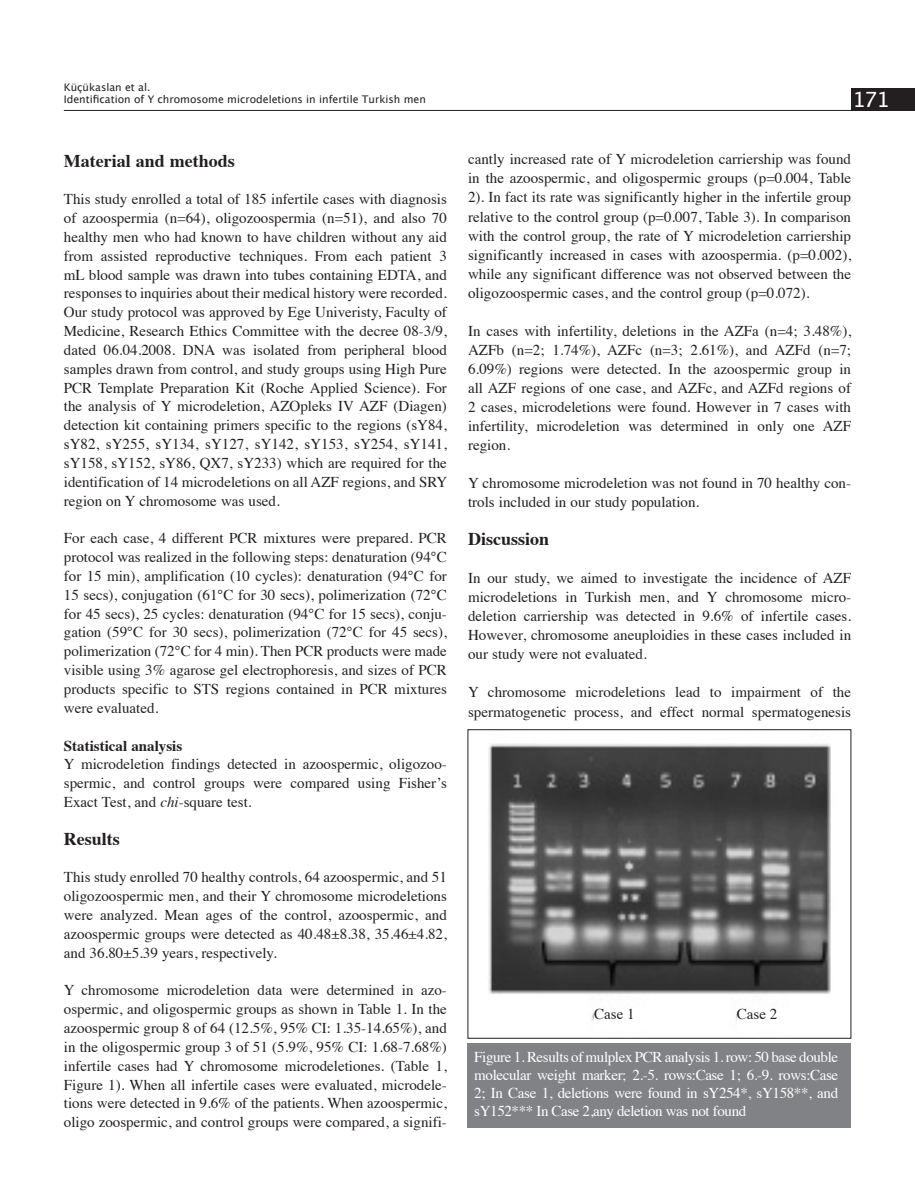
<style>
.page{position:relative;width:915px;height:1191px;background:#fff}
.page>*{position:absolute;margin:0;border:0;box-sizing:border-box;transform-origin:0 0}
.zz_Uroloji_running{font:21px "Lucida Grande";color:#fff}
.Normal__Web{font:700 18px "Times";color:#231f20}
.Normal__Web-2{font:15px/18.9px "Times";color:#231f20;text-align:justify}
.t1{font:15px/18px "Times";letter-spacing:-.025em;color:#fff;text-align:justify}
.Normal__Web-3{font:700 15px "Times";color:#231f20}
.t2{font:10.5px "Lucida Grande";color:#231f20}
.s1{font-style:italic}
</style>
<div class="page">
<img style="left:488px;top:744px;width:343px;height:277px">
<div style="left:467px;top:1043px;width:383px;height:84px;background:#808285"></div>
<div style="left:594px;top:1008px;width:58px;height:22px;background:#fff"></div>
<div style="left:736px;top:1008px;width:59px;height:22px;background:#fff"></div>
<hr style="left:64px;top:110px;width:786px;height:1px;background:#231f20">
<div style="left:850px;top:88px;width:64px;height:23px;background:#231f20"></div>
<p class="t2" style="left:64px;top:81px;width:88px">Küçükaslan et al.</p>
<p class="t2" style="left:64px;top:94px;width:363px">Identification of Y chromosome microdeletions in infertile Turkish men</p>
<p class="Normal__Web" style="left:64px;top:143px;width:172px">Material and methods</p>
<p class="Normal__Web-2" style="left:64px;top:188px;width:385px">This study enrolled a total of 185 infertile cases with diagnosis of azoospermia (n=64), oligozoospermia (n=51), and also 70 healthy men who had known to have children without any aid from assisted reproductive techniques. From each patient 3 mL blood sample was drawn into tubes containing EDTA, and responses to inquiries about their medical history were recorded.<br>Our study protocol was approved by Ege Univeristy, Faculty of Medicine, Research Ethics Committee with the decree 08-3/9, dated 06.04.2008. DNA was isolated from peripheral blood samples drawn from control, and study groups using High Pure PCR Template Preparation Kit (Roche Applied Science). For the analysis of Y microdeletion, AZOpleks IV AZF (Diagen) detection kit containing primers specific to the regions (sY84, sY82, sY255, sY134, sY127, sY142, sY153, sY254, sY141, sY158, sY152, sY86, QX7, sY233) which are required for the identification of 14 microdeletions on all AZF regions, and SRY region on Y chromosome was used.</p>
<p class="Normal__Web-2" style="left:64px;top:527px;width:384px">For each case, 4 different PCR mixtures were prepared. PCR protocol was realized in the following steps: denaturation (94°C for 15 min), amplification (10 cycles): denaturation (94°C for 15 secs), conjugation (61°C for 30 secs), polimerization (72°C for 45 secs), 25 cycles: denaturation (94°C for 15 secs), conju&shy;gation (59°C for 30 secs), polimerization (72°C for 45 secs), polimerization (72°C for 4 min). Then PCR products were made visible using 3% agarose gel electrophoresis, and sizes of PCR products specific to STS regions contained in PCR mixtures were evaluated.</p>
<p class="Normal__Web-3" style="left:64px;top:731px;width:120px">Statistical analysis</p>
<p class="Normal__Web-2" style="left:64px;top:753px;width:384px">Y microdeletion findings detected in azoospermic, oligozoo&shy;spermic, and control groups were compared using Fisher’s Exact Test, and <span class="s1">chi</span>-square test.</p>
<p class="Normal__Web" style="left:64px;top:821px;width:57px">Results</p>
<p class="Normal__Web-2" style="left:64px;top:866px;width:384px">This study enrolled 70 healthy controls, 64 azoospermic, and 51 oligozoospermic men, and their Y chromosome microdeletions were analyzed. Mean ages of the control, azoospermic, and azoospermic groups were detected as 40.48±8.38, 35.46±4.82, and 36.80±5.39 years, respectively.</p>
<p class="Normal__Web-2" style="left:64px;top:979px;width:384px">Y chromosome microdeletion data were determined in azo&shy;ospermic, and oligospermic groups as shown in Table 1. In the azoospermic group 8 of 64 (12.5%, 95% CI: 1.35-14.65%), and in the oligospermic group 3 of 51 (5.9%, 95% CI: 1.68-7.68%) infertile cases had Y chromosome microdeletiones. (Table 1, Figure 1). When all infertile cases were evaluated, microdele&shy;tions were detected in 9.6% of the patients. When azoospermic, oligo zoospermic, and control groups were compared, a signifi-</p>
<p class="zz_Uroloji_running" style="left:852px;top:88px;width:39px">171</p>
<p class="Normal__Web-2" style="left:468px;top:148px;width:384px">cantly increased rate of Y microdeletion carriership was found in the azoospermic, and oligospermic groups (p=0.004, Table 2). In fact its rate was significantly higher in the infertile group relative to the control group (p=0.007, Table 3). In comparison with the control group, the rate of Y microdeletion carriership significantly increased in cases with azoospermia. (p=0.002), while any significant difference was not observed between the oligozoospermic cases, and the control group (p=0.072).</p>
<p class="Normal__Web-2" style="left:468px;top:320px;width:384px">In cases with infertility, deletions in the AZFa (n=4; 3.48%), AZFb (n=2; 1.74%), AZFc (n=3; 2.61%), and AZFd (n=7; 6.09%) regions were detected. In the azoospermic group in all AZF regions of one case, and AZFc, and AZFd regions of 2 cases, microdeletions were found. However in 7 cases with infertility, microdeletion was determined in only one AZF region.</p>
<p class="Normal__Web-2" style="left:468px;top:472px;width:384px">Y chromosome microdeletion was not found in 70 healthy con&shy;trols included in our study population.</p>
<p class="Normal__Web" style="left:468px;top:522px;width:83px">Discussion</p>
<p class="Normal__Web-2" style="left:468px;top:567px;width:384px">In our study, we aimed to investigate the incidence of AZF microdeletions in Turkish men, and Y chromosome micro&shy;deletion carriership was detected in 9.6% of infertile cases.<br>However, chromosome aneuploidies in these cases included in our study were not evaluated.</p>
<p class="Normal__Web-2" style="left:468px;top:681px;width:384px">Y chromosome microdeletions lead to impairment of the spermatogenetic process, and effect normal spermatogenesis</p>
<p class="Normal__Web-2" style="left:594px;top:1003px;width:42px">Case 1</p>
<p class="Normal__Web-2" style="left:736px;top:1003px;width:42px">Case 2</p>
<p class="t1" style="left:474px;top:1046px;width:365px">Figure 1. Results of mulplex PCR analysis 1. row: 50 base double molecular weight marker; 2.-5. rows:Case 1; 6.-9. rows:Case 2; In Case 1, deletions were found in sY254*, sY158**, and sY152*** In Case 2,any deletion was not found</p>
</div>
